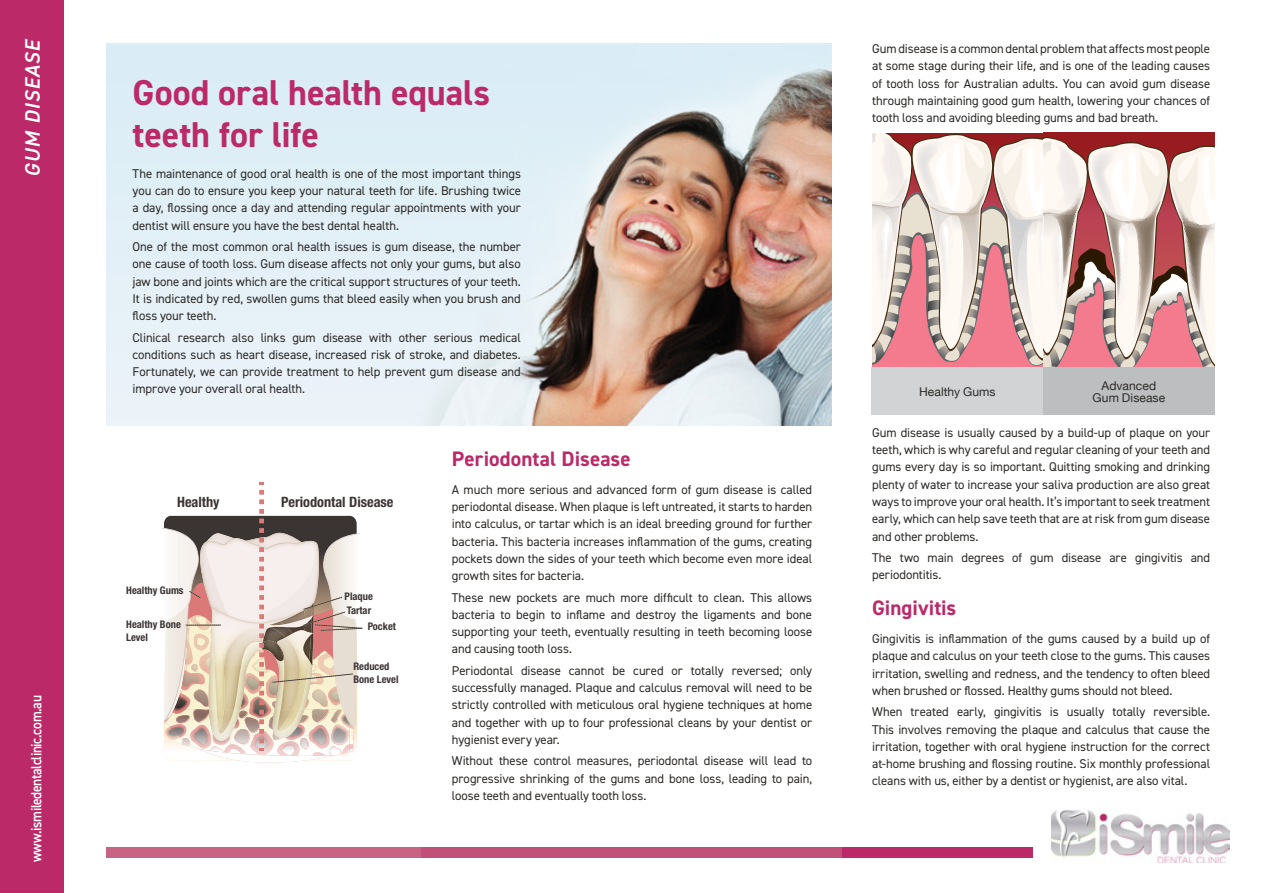
<style>
.page{position:relative;width:1263px;height:893px;background:#fff}
.page>*{position:absolute;margin:0;border:0;box-sizing:border-box;transform-origin:0 0}
.t1{font:700 36px/42px "DIN2014";color:#bb2969}
.t2{font:700 21px "DIN2014";letter-spacing:.005em;color:#bb2969}
.t3{font:italic 600 21px "DIN2014";color:#fff}
.t4{font:600 15px "DIN2014";letter-spacing:-.025em;color:#fff;scale:.9 1}
.t5{font:700 condensed 14.25px "Helvetica Neue";color:#3a3433}
.t6{font:12.75px/17.2px "DIN2014";letter-spacing:-.005em;color:#2c2a27;text-align:justify}
.t7{font:12.15px/12px "Helvetica Neue";letter-spacing:.005em;color:#2c2a27;text-align:center}
.t8{font:700 condensed 10.5px/12.6px "Helvetica Neue";color:#3a3433}
</style>
<div class="page">
<div style="left:0;top:0;width:64px;height:893px;background:#bb2969"></div>
<div style="left:106px;top:848px;width:421px;height:10px;background:#c76484"></div>
<div style="left:421px;top:848px;width:421px;height:10px;background:#c24f78"></div>
<div style="left:842px;top:848px;width:190px;height:10px;background:#bb2969"></div>
<svg style="left:162px;top:483px;width:200px;height:280px"></svg>
<img style="left:331px;top:713px;width:22px;height:32px">
<img style="left:106px;top:43px;width:725px;height:383px">
<svg style="left:872px;top:133px;width:342px;height:234px"></svg>
<div style="left:872px;top:367px;width:171px;height:47px;background:#d1d3d4"></div>
<div style="left:1043px;top:367px;width:171px;height:47px;background:#bcbec0"></div>
<img style="left:1051px;top:810px;width:178px;height:52px">
<h2 class="t3" style="left:19px;top:177px;width:140px;rotate:-90deg">GUM DISEASE</h2>
<p class="t4" style="left:26px;top:862px;width:187px;rotate:-90deg">www.ismiledentalclinic.com.au</p>
<h1 class="t1" style="left:133px;top:71px;width:359px">Good oral health equals teeth for life</h1>
<p class="t6" style="left:133px;top:165px;width:390px">The maintenance of good oral health is one of the most important things you can do to ensure you keep your natural teeth for life. Brushing twice a day, flossing once a day and attending regular appointments with your dentist will ensure you have the best dental health.</p>
<p class="t6" style="left:133px;top:238px;width:390px">One of the most common oral health issues is gum disease, the number one cause of tooth loss. Gum disease affects not only your gums, but also jaw bone and joints which are the critical support structures of your teeth.<br>It is indicated by red, swollen gums that bleed easily when you brush and floss your teeth.</p>
<p class="t6" style="left:133px;top:328px;width:390px">Clinical research also links gum disease with other serious medical conditions such as heart disease, increased risk of stroke, and diabetes.<br>Fortunately, we can provide treatment to help prevent gum disease and improve your overall oral health.</p>
<p class="t5" style="left:177px;top:491px;width:44px">Healthy</p>
<p class="t5" style="left:281px;top:491px;width:114px">Periodontal Disease</p>
<p class="t8" style="left:126px;top:583px;width:59px">Healthy Gums</p>
<p class="t8" style="left:126px;top:618px;width:56px">Healthy Bone<br>Level</p>
<p class="t8" style="left:345px;top:588px;width:30px;line-height:14.5px">Plaque<br>Tartar</p>
<p class="t8" style="left:368px;top:619px;width:30px">Pocket</p>
<p class="t8" style="left:353px;top:659px;width:47px">Reduced<br>Bone Level</p>
<h2 class="t2" style="left:452px;top:445px;width:180px">Periodontal Disease</h2>
<p class="t6" style="left:452px;top:481px;width:362px">A much more serious and advanced form of gum disease is called periodontal disease. When plaque is left untreated, it starts to harden into calculus, or tartar which is an ideal breeding ground for further bacteria. This bacteria increases inflammation of the gums, creating pockets down the sides of your teeth which become even more ideal growth sites for bacteria.</p>
<p class="t6" style="left:452px;top:588px;width:362px">These new pockets are much more difficult to clean. This allows bacteria to begin to inflame and destroy the ligaments and bone supporting your teeth, eventually resulting in teeth becoming loose and causing tooth loss.</p>
<p class="t6" style="left:452px;top:662px;width:362px">Periodontal disease cannot be cured or totally reversed; only successfully managed. Plaque and calculus removal will need to be strictly controlled with meticulous oral hygiene techniques at home and together with up to four professional cleans by your dentist or hygienist every year.</p>
<p class="t6" style="left:452px;top:752px;width:362px">Without these control measures, periodontal disease will lead to progressive shrinking of the gums and bone loss, leading to pain, loose teeth and eventually tooth loss.</p>
<p class="t6" style="left:872px;top:40px;width:340px">Gum disease is a common dental problem that affects most people at some stage during their life, and is one of the leading causes of tooth loss for Australian adults. You can avoid gum disease through maintaining good gum health, lowering your chances of tooth loss and avoiding bleeding gums and bad breath.</p>
<p class="t7" style="left:919px;top:387px;width:78px">Healthy Gums</p>
<p class="t7" style="left:1093px;top:381px;width:74px">Advanced<br>Gum Disease</p>
<p class="t6" style="left:872px;top:424px;width:340px">Gum disease is usually caused by a build-up of plaque on your teeth, which is why careful and regular cleaning of your teeth and gums every day is so important. Quitting smoking and drinking plenty of water to increase your saliva production are also great ways to improve your oral health. It’s important to seek treatment early, which can help save teeth that are at risk from gum disease and other problems.</p>
<p class="t6" style="left:872px;top:549px;width:340px">The two main degrees of gum disease are gingivitis and periodontitis.</p>
<h2 class="t2" style="left:872px;top:594px;width:86px">Gingivitis</h2>
<p class="t6" style="left:872px;top:630px;width:340px">Gingivitis is inflammation of the gums caused by a build up of plaque and calculus on your teeth close to the gums. This causes irritation, swelling and redness, and the tendency to often bleed when brushed or flossed. Healthy gums should not bleed.</p>
<p class="t6" style="left:872px;top:703px;width:340px">When treated early, gingivitis is usually totally reversible.<br>This involves removing the plaque and calculus that cause the irritation, together with oral hygiene instruction for the correct at-home brushing and flossing routine. Six monthly professional cleans with us, either by a dentist or hygienist, are also vital.</p>
</div>
